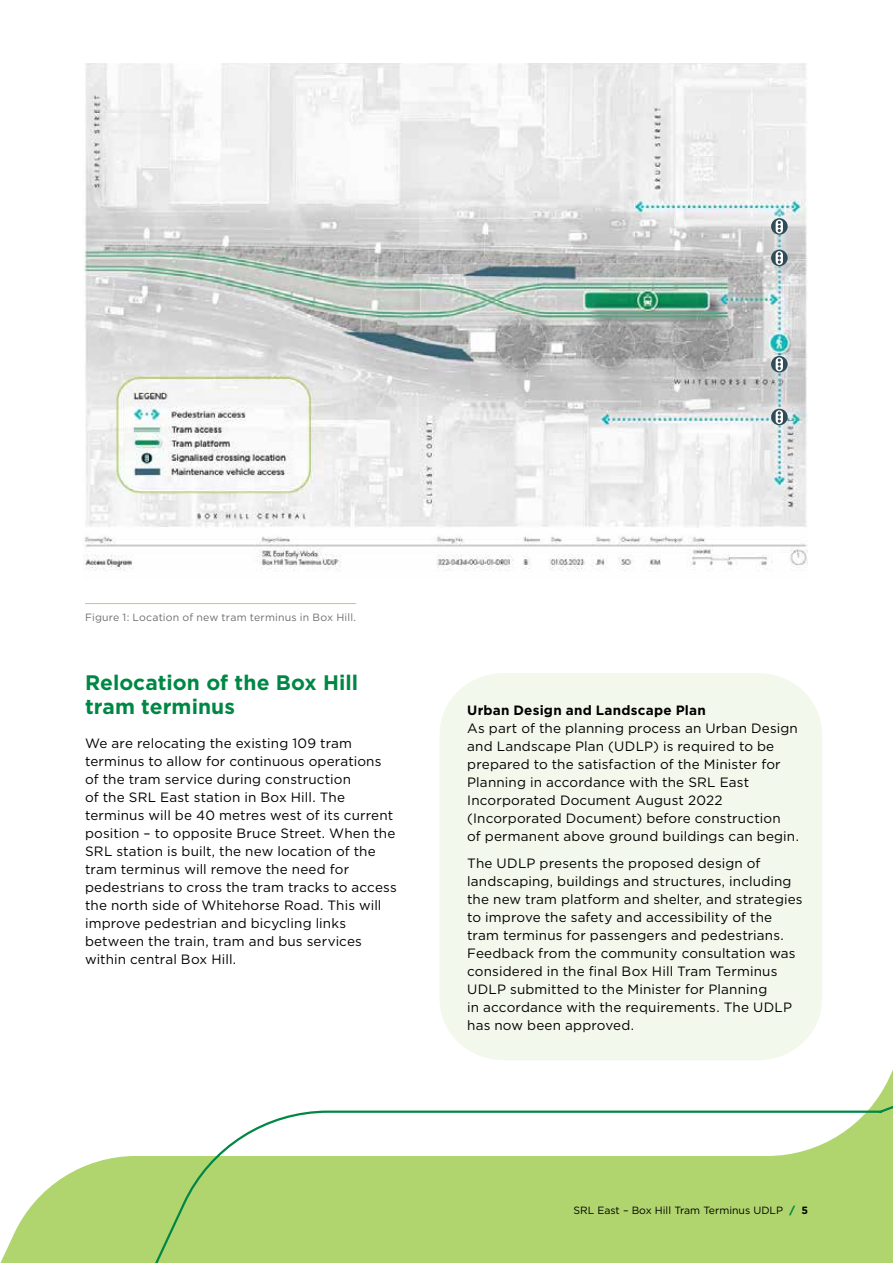
<style>
.page{position:relative;width:893px;height:1263px;background:#fff}
.page>*{position:absolute;margin:0;border:0;box-sizing:border-box;transform-origin:0 0}
.t1{font:700 21px/24px "Gotham";color:#008745}
.Body_Copy{font:13.5px/18px "Gotham";letter-spacing:.01em;color:#000}
.Body_Heading{font:700 13.5px "Gotham";letter-spacing:.02em;color:#000}
.Report_Image_caption{font:10.5px "Gotham";letter-spacing:.02em;color:#6d6e71}
.t2{font:10.5px "Gotham";color:#000}
.s1{font-weight:900;color:#008745}
.s2{font-weight:700}
</style>
<div class="page">
<img style="left:84px;top:64px;width:724px;height:507px">
<svg style="left:0;top:1182px;width:56px;height:81px;fill:#b1d56e"></svg>
<svg style="left:56px;top:1006px;width:837px;height:257px"></svg>
<hr style="left:85px;top:603px;width:271px;height:1px;background:#b1d56e">
<div style="left:440px;top:673px;width:382px;height:387px;background:#f3f8ec;border-radius:62px"></div>
<svg style="left:771px;top:409px;width:17px;height:16px"></svg>
<svg style="left:776px;top:410px;width:7px;height:14px"></svg>
<svg style="left:778px;top:411px;width:3px;height:12px"></svg>
<svg style="left:771px;top:356px;width:17px;height:16px"></svg>
<svg style="left:776px;top:357px;width:7px;height:14px"></svg>
<svg style="left:778px;top:359px;width:3px;height:11px"></svg>
<svg style="left:771px;top:250px;width:17px;height:16px"></svg>
<svg style="left:776px;top:251px;width:7px;height:14px"></svg>
<svg style="left:778px;top:252px;width:3px;height:11px"></svg>
<svg style="left:771px;top:218px;width:17px;height:17px"></svg>
<div style="left:776px;top:220px;width:7px;height:13px;background:#fff;border-radius:4px"></div>
<svg style="left:778px;top:221px;width:3px;height:11px"></svg>
<p class="Report_Image_caption" style="left:85px;top:610px;width:273px">Figure 1: Location of new tram terminus in Box Hill.</p>
<h2 class="t1" style="left:85px;top:670px;width:275px">Relocation of the Box Hill tram terminus</h2>
<p class="Body_Copy" style="left:85px;top:733px;width:313px">We are relocating the existing 109 tram terminus to allow for continuous operations of the tram service during construction<br>of the SRL East station in Box Hill. The terminus will be 40 metres west of its current position – to opposite Bruce Street. When the SRL station is built, the new location of the tram terminus will remove the need for pedestrians to cross the tram tracks to access the north side of Whitehorse Road. This will improve pedestrian and bicycling links between the train, tram and bus services within central Box Hill.</p>
<p class="Body_Heading" style="left:467px;top:701px;width:240px">Urban Design and Landscape Plan</p>
<p class="Body_Copy" style="left:467px;top:719px;width:333px">As part of the planning process an Urban Design and Landscape Plan (UDLP) is required to be prepared to the satisfaction of the Minister for Planning in accordance with the SRL East Incorporated Document August 2022 (Incorporated Document) before construction<br>of permanent above ground buildings can begin.</p>
<p class="Body_Copy" style="left:467px;top:854px;width:337px">The UDLP presents the proposed design of landscaping, buildings and structures, including the new tram platform and shelter, and strategies to improve the safety and accessibility of the tram terminus for passengers and pedestrians.<br>Feedback from the community consultation was considered in the final Box Hill Tram Terminus UDLP submitted to the Minister for Planning<br>in accordance with the requirements. The UDLP has now been approved.</p>
<p class="t2" style="left:573px;top:1203px;width:236px">SRL East – Box Hill Tram Terminus UDLP <span class="s1">/</span> <span class="s2">5</span></p>
</div>
